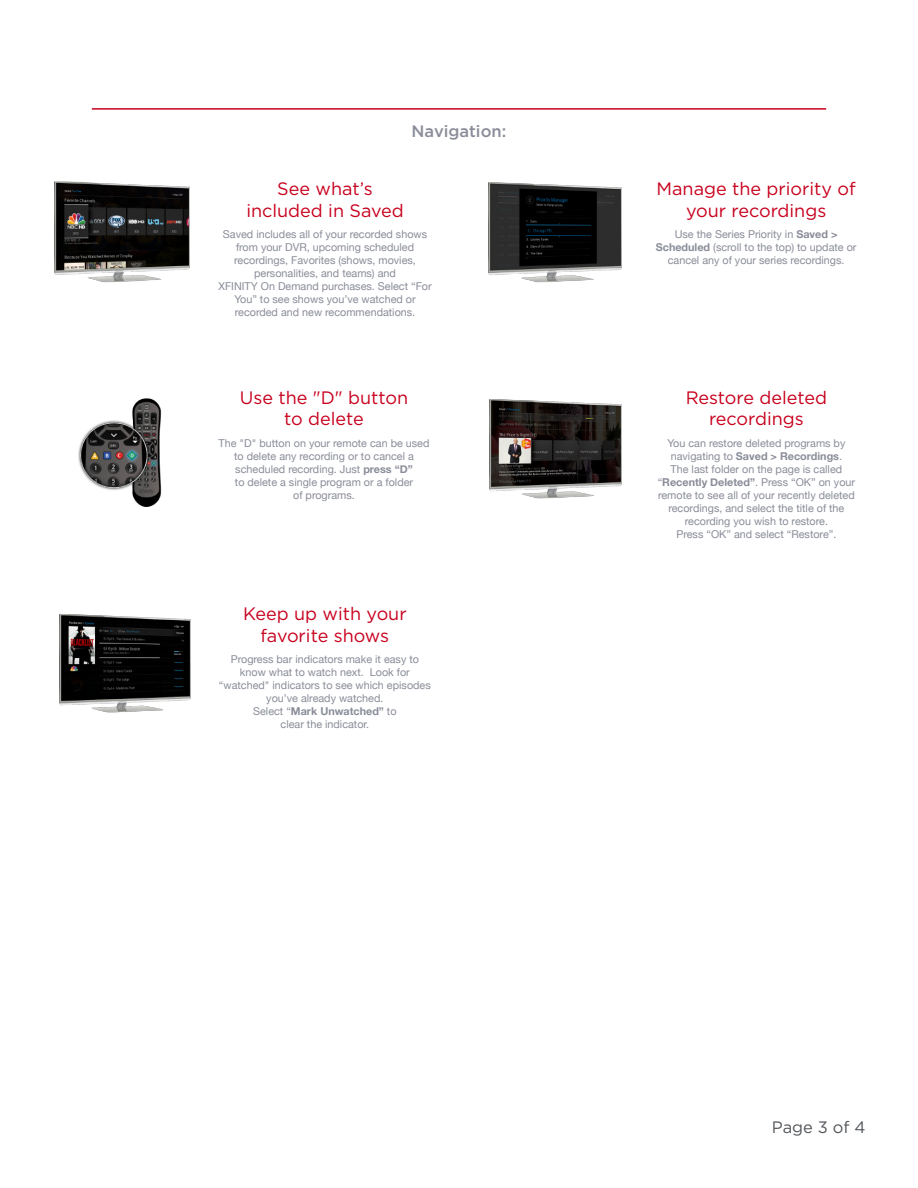
<style>
.page{position:relative;width:918px;height:1188px;background:#fff}
.page>*{position:absolute;margin:0;border:0;box-sizing:border-box;transform-origin:0 0}
.t1{font:18px/21.6px "Gotham";color:#c8001d;text-align:center}
.t2{font:500 16.5px "Gotham";color:#8a8d99}
.t3{font:16.5px "Gotham";color:#53565a}
.t4{font:10.8px/12.9px "Helvetica Neue";color:#8a8d99;text-align:center}
.s1{font-weight:700}
</style>
<div class="page">
<img style="left:59px;top:614px;width:131px;height:99px">
<img style="left:489px;top:399px;width:133px;height:100px">
<img style="left:78px;top:398px;width:84px;height:109px">
<img style="left:488px;top:182px;width:133px;height:101px">
<img style="left:55px;top:181px;width:135px;height:102px">
<hr style="left:92px;top:108px;width:734px;height:2px;background:#c8001d">
<h2 class="t2" style="left:412px;top:122px;width:96px">Navigation:</h2>
<h1 class="t1" style="left:246px;top:178px;width:159px">See what’s included in Saved</h1>
<p class="t4" style="left:218px;top:228px;width:215px">Saved includes all of your recorded shows from your DVR, upcoming scheduled recordings, Favorites (shows, movies, personalities, and teams) and<br>XFINITY On Demand purchases. Select “For You” to see shows you’ve watched or recorded and new recommendations.</p>
<h1 class="t1" style="left:240px;top:386px;width:170px">Use the "D" button to delete</h1>
<p class="t4" style="left:219px;top:437px;width:212px">The "D" button on your remote can be used to delete any recording or to cancel a scheduled recording. Just <span class="s1">press “D”<br></span>to delete a single program or a folder<br>of programs.</p>
<h1 class="t1" style="left:243px;top:603px;width:165px">Keep up with your favorite shows</h1>
<p class="t4" style="left:219px;top:654px;width:213px">Progress bar indicators make it easy to know what to watch next. Look for “watched" indicators to see which episodes you’ve already watched.<br>Select “<span class="s1">Mark Unwatched”</span> to<br>clear the indicator.</p>
<h1 class="t1" style="left:657px;top:178px;width:201px">Manage the priority of your recordings</h1>
<p class="t4" style="left:656px;top:228px;width:202px">Use the Series Priority in <span class="s1">Saved &gt;<br>Scheduled</span> (scroll to the top) to update or cancel any of your series recordings.</p>
<h1 class="t1" style="left:686px;top:386px;width:143px">Restore deleted recordings</h1>
<p class="t4" style="left:658px;top:437px;width:199px">You can restore deleted programs by navigating to <span class="s1">Saved &gt; Recordings</span>.<br>The last folder on the page is called “<span class="s1">Recently Deleted”</span>. Press “OK” on your remote to see all of your recently deleted recordings, and select the title of the recording you wish to restore.<br>Press “OK” and select “Restore”.</p>
<h2 class="t3" style="left:772px;top:1118px;width:95px">Page 3 of 4</h2>
</div>
